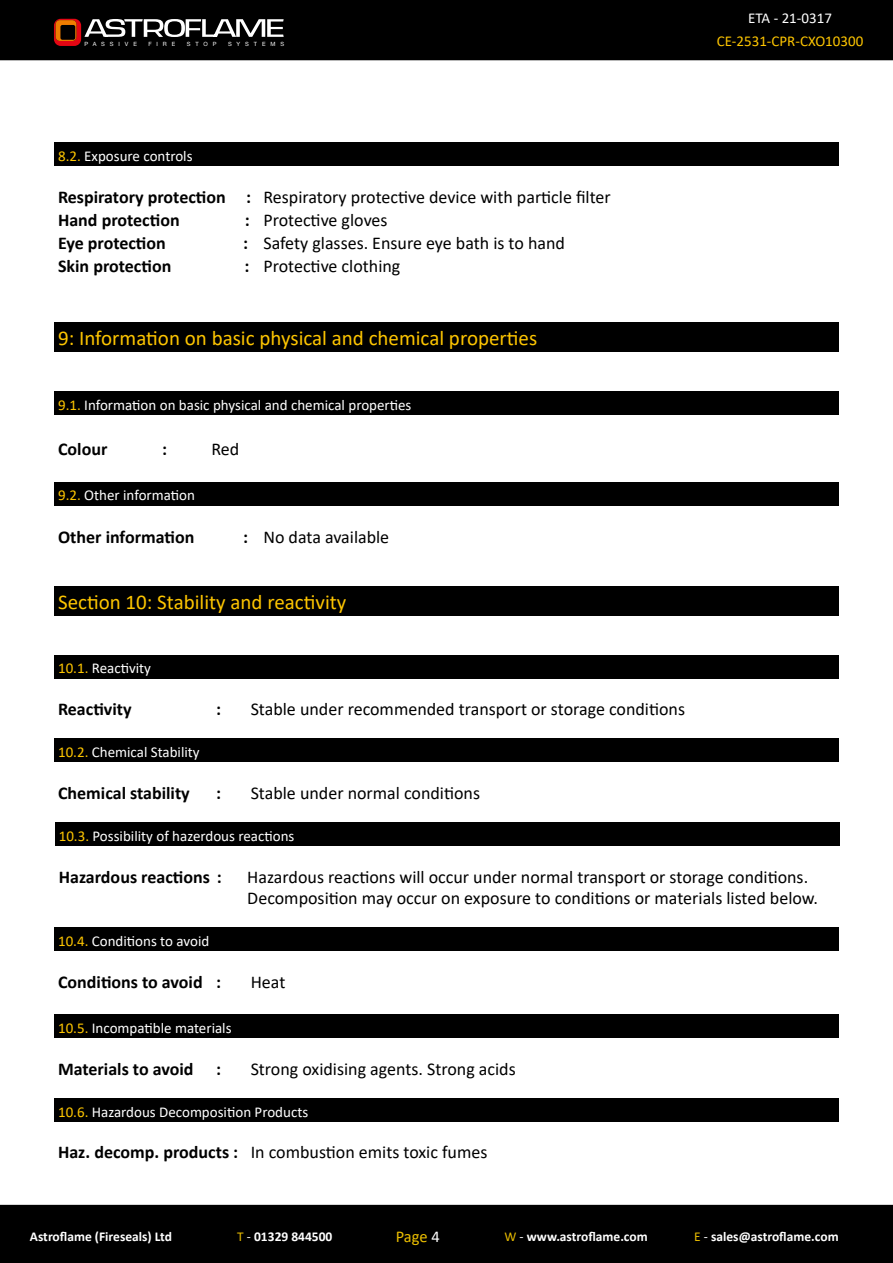
<style>
.page{position:relative;width:893px;height:1263px;background:#fff}
.page>*{position:absolute;margin:0;border:0;box-sizing:border-box;transform-origin:0 0}
.t1{font:21px "Calibri";color:#fdc500}
.t2{font:18px/22.8px "Calibri";color:#000}
.t3{font:700 18px "Calibri";color:#000}
.t4{font:16.5px "Calibri";color:#ebbe00}
.t5{font:15px "Calibri";color:#fff}
.t6{font:15px "Calibri";color:#fdc500}
.t7{font:700 13.5px "Calibri";color:#fff}
.t8{font:5.85px "Helvetica Neue";letter-spacing:.84em;color:#fff}
.s1{color:#fdc500}
.s2{font-weight:700}
.s3{font-weight:400;color:#ebbe00}
.s4{font-weight:400}
.s5{color:#fff}
</style>
<div class="page">
<div style="left:0;top:0;width:893px;height:60px;background:#000"></div>
<svg style="left:54px;top:19px;width:230px;height:27px"></svg>
<div style="left:0;top:1205px;width:893px;height:58px;background:#000"></div>
<div style="left:54px;top:142px;width:785px;height:24px;background:#000"></div>
<div style="left:54px;top:322px;width:785px;height:30px;background:#000"></div>
<div style="left:54px;top:391px;width:785px;height:24px;background:#000"></div>
<div style="left:54px;top:586px;width:785px;height:30px;background:#000"></div>
<div style="left:54px;top:655px;width:785px;height:23px;background:#000"></div>
<div style="left:54px;top:739px;width:785px;height:23px;background:#000"></div>
<div style="left:54px;top:482px;width:785px;height:23px;background:#000"></div>
<div style="left:55px;top:822px;width:785px;height:24px;background:#000"></div>
<div style="left:54px;top:928px;width:785px;height:23px;background:#000"></div>
<div style="left:54px;top:1014px;width:785px;height:24px;background:#000"></div>
<div style="left:54px;top:1098px;width:785px;height:23px;background:#000"></div>
<p class="t8" style="left:84px;top:40px;width:54px">PASSIVE</p>
<p class="t8" style="left:148px;top:40px;width:28px">FIRE</p>
<p class="t8" style="left:187px;top:40px;width:31px">STOP</p>
<p class="t8" style="left:228px;top:40px;width:58px">SYSTEMS</p>
<p class="t5" style="left:748px;top:7px;width:85px">ETA - 21-0317</p>
<p class="t6" style="left:717px;top:30px;width:148px">CE-2531-CPR-CXO10300</p>
<p class="t5" style="left:58px;top:145px;width:136px"><span class="s1">8.2.</span> Exposure controls</p>
<p class="t2" style="left:58px;top:185px;width:554px"><span class="s2">Respiratory protection :</span> Respiratory protective device with particle filter<br><span class="s2">Hand protection</span></p>
<p class="t2" style="left:245px;top:208px;width:144px"><span class="s2">:</span> Protective gloves</p>
<p class="t3" style="left:58px;top:230px;width:109px">Eye protection</p>
<p class="t2" style="left:243px;top:231px;width:323px"><span class="s2">:</span> Safety glasses. Ensure eye bath is to hand</p>
<p class="t3" style="left:58px;top:253px;width:115px">Skin protection</p>
<p class="t2" style="left:245px;top:254px;width:157px"><span class="s2">:</span> Protective clothing</p>
<p class="t1" style="left:58px;top:324px;width:481px">9: Information on basic physical and chemical properties</p>
<p class="t5" style="left:58px;top:394px;width:355px"><span class="s1">9.1.</span> Information on basic physical and chemical properties</p>
<p class="t3" style="left:58px;top:436px;width:51px">Colour</p>
<p class="t3" style="left:162px;top:436px;width:6px">:</p>
<p class="t2" style="left:211px;top:437px;width:29px">Red</p>
<p class="t5" style="left:58px;top:485px;width:138px"><span class="s1">9.2.</span> Other information</p>
<p class="t3" style="left:58px;top:524px;width:138px">Other information</p>
<p class="t2" style="left:243px;top:525px;width:148px"><span class="s2">:</span> No data available</p>
<p class="t1" style="left:58px;top:587px;width:290px">Section 10: Stability and reactivity</p>
<p class="t5" style="left:58px;top:658px;width:95px"><span class="s1">10.1.</span> Reactivity</p>
<p class="t3" style="left:58px;top:696px;width:75px">Reactivity</p>
<p class="t3" style="left:216px;top:696px;width:6px">:</p>
<p class="t2" style="left:251px;top:697px;width:436px">Stable under recommended transport or storage conditions</p>
<p class="t5" style="left:58px;top:742px;width:143px"><span class="s1">10.2.</span> Chemical Stability</p>
<p class="t3" style="left:58px;top:780px;width:133px">Chemical stability</p>
<p class="t3" style="left:216px;top:780px;width:6px">:</p>
<p class="t2" style="left:251px;top:781px;width:231px">Stable under normal conditions</p>
<p class="t5" style="left:59px;top:825px;width:237px"><span class="s1">10.3.</span> Possibility of hazerdous reactions</p>
<p class="t3" style="left:59px;top:864px;width:164px">Hazardous reactions :</p>
<p class="t2" style="left:247px;top:865px;width:572px;line-height:21.6px">Hazardous reactions will occur under normal transport or storage conditions.<br>Decomposition may occur on exposure to conditions or materials listed below.</p>
<p class="t5" style="left:58px;top:931px;width:153px"><span class="s1">10.4.</span> Conditions to avoid</p>
<p class="t3" style="left:58px;top:969px;width:164px">Conditions to avoid :</p>
<p class="t2" style="left:251px;top:970px;width:36px">Heat</p>
<p class="t5" style="left:58px;top:1017px;width:175px"><span class="s1">10.5.</span> Incompatible materials</p>
<p class="t3" style="left:58px;top:1056px;width:164px">Materials to avoid :</p>
<p class="t2" style="left:251px;top:1057px;width:267px">Strong oxidising agents. Strong acids</p>
<p class="t5" style="left:58px;top:1101px;width:252px"><span class="s1">10.6.</span> Hazardous Decomposition Products</p>
<p class="t2" style="left:58px;top:1140px;width:431px"><span class="s2">Haz. decomp. products :</span> In combustion emits toxic fumes</p>
<p class="t7" style="left:30px;top:1227px;width:144px">Astroflame (Fireseals) Ltd</p>
<p class="t7" style="left:237px;top:1227px;width:97px"><span class="s3">T</span> <span class="s4">-</span> 01329 844500</p>
<p class="t4" style="left:396px;top:1225px;width:46px">Page <span class="s5">4</span></p>
<p class="t7" style="left:505px;top:1227px;width:145px"><span class="s3">W</span> <span class="s4">-</span> www.astroflame.com</p>
<p class="t7" style="left:694px;top:1227px;width:146px"><span class="s3">E</span> <span class="s4">-</span> sales@astroflame.com</p>
</div>
